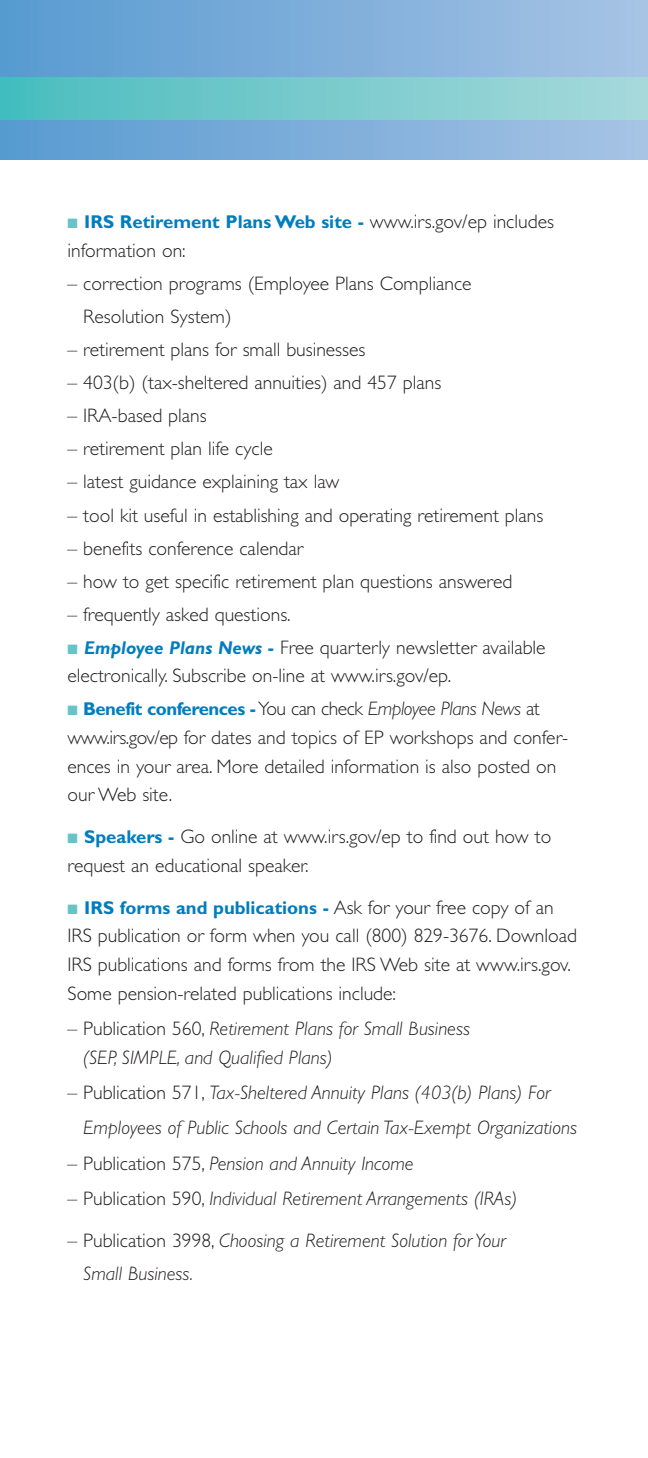
<style>
.page{position:relative;width:648px;height:1458px;background:#fff}
.page>*{position:absolute;margin:0;border:0;box-sizing:border-box;transform-origin:0 0}
.t1{font:300 19.57px/28.6px "Gill Sans";color:#231f20}
.t2{font:italic 300 19.57px/28.6px "Gill Sans";color:#231f20}
.t3{font:700 18.45px "Gill Sans";color:#007dbf}
.t4{font:700 18.45px "Gill Sans";letter-spacing:-.03em;color:#007dbf}
.s1{color:#66c4c7}
.s2{font-weight:300;font-size:19.57px;color:#231f20}
.s3{font-weight:700;font-style:italic;font-size:18.45px;color:#007dbf}
.s4{font-weight:700;font-size:18.45px;color:#007dbf}
.s5{font-weight:300;font-style:italic;font-size:19.57px;color:#231f20}
.s6{font-style:normal}
</style>
<div class="page">
<div style="left:0;top:0;width:648px;height:160px;background:linear-gradient(to right,#579ad0,#a7c3e4)"></div>
<div style="left:0;top:77px;width:648px;height:43px;background:linear-gradient(to right,#49bcbf,#a8d9db)"></div>
<p class="t3" style="left:68px;top:216px;width:488px"><span class="s1">■</span> IRS Retirement Plans Web site - <span class="s2">www.irs.gov/ep includes</span></p>
<p class="t1" style="left:67px;top:238px;width:120px">information on:</p>
<p class="t1" style="left:83px;top:269px;width:390px;line-height:33.1px;text-indent:-16px">– correction programs (Employee Plans Compliance<br>Resolution System)</p>
<p class="t1" style="left:67px;top:337px;width:299px">– retirement plans for small businesses</p>
<p class="t1" style="left:67px;top:370px;width:375px">– 403(b) (tax-sheltered annuities) and 457 plans</p>
<p class="t1" style="left:67px;top:404px;width:141px">– IRA-based plans</p>
<p class="t1" style="left:67px;top:437px;width:207px">– retirement plan life cycle</p>
<p class="t1" style="left:67px;top:470px;width:273px">– latest guidance explaining tax law</p>
<p class="t1" style="left:67px;top:503px;width:477px">– tool kit useful in establishing and operating retirement plans</p>
<p class="t1" style="left:67px;top:536px;width:238px">– benefits conference calendar</p>
<p class="t1" style="left:67px;top:569px;width:446px">– how to get specific retirement plan questions answered</p>
<p class="t1" style="left:67px;top:602px;width:225px">– frequently asked questions.</p>
<p class="t1" style="left:68px;top:635px;width:480px"><span class="s1">■</span> <span class="s3">Employee Plans News</span> <span class="s4">-</span> Free quarterly newsletter available electronically. Subscribe on-line at www.irs.gov/ep.</p>
<p class="t4" style="left:68px;top:703px;width:474px"><span class="s1">■</span> Benefit conferences -<span class="s2">You can check</span> <span class="s5">Employee Plans News</span> <span class="s2">at</span></p>
<p class="t1" style="left:67px;top:725px;width:502px">www.irs.gov/ep for dates and topics of EP workshops and confer&shy;ences in your area. More detailed information is also posted on our Web site.</p>
<p class="t1" style="left:67px;top:825px;width:485px"><span class="s1">■</span> <span class="s4">Speakers -</span> Go online at www.irs.gov/ep to find out how to request an educational speaker.</p>
<p class="t3" style="left:68px;top:901px;width:488px"><span class="s1">■</span> IRS forms and publications - <span class="s2">Ask for your free copy of an</span></p>
<p class="t1" style="left:68px;top:924px;width:511px">IRS publication or form when you call (800) 829-3676. Download<br>IRS publications and forms from the IRS Web site at www.irs.gov.<br>Some pension-related publications include:</p>
<p class="t2" style="left:83px;top:1016px;width:388px;text-indent:-16px"><span class="s6">– Publication 560,</span> Retirement Plans for Small Business (SEP, SIMPLE, and Qualified Plans)</p>
<p class="t2" style="left:83px;top:1077px;width:495px;line-height:35.3px;text-indent:-16px"><span class="s6">– Publication 571,</span> Tax-Sheltered Annuity Plans (403(b) Plans) For<br>Employees of Public Schools and Certain Tax-Exempt Organizations</p>
<p class="t2" style="left:68px;top:1151px;width:348px"><span class="s6">– Publication 575,</span> Pension and Annuity Income</p>
<p class="t2" style="left:68px;top:1186px;width:451px"><span class="s6">– Publication 590,</span> Individual Retirement Arrangements (IRAs)</p>
<p class="t2" style="left:83px;top:1226px;width:424px;line-height:33.1px;text-indent:-16px"><span class="s6">– Publication 3998,</span> Choosing a Retirement Solution for Your<br>Small Business.</p>
</div>
